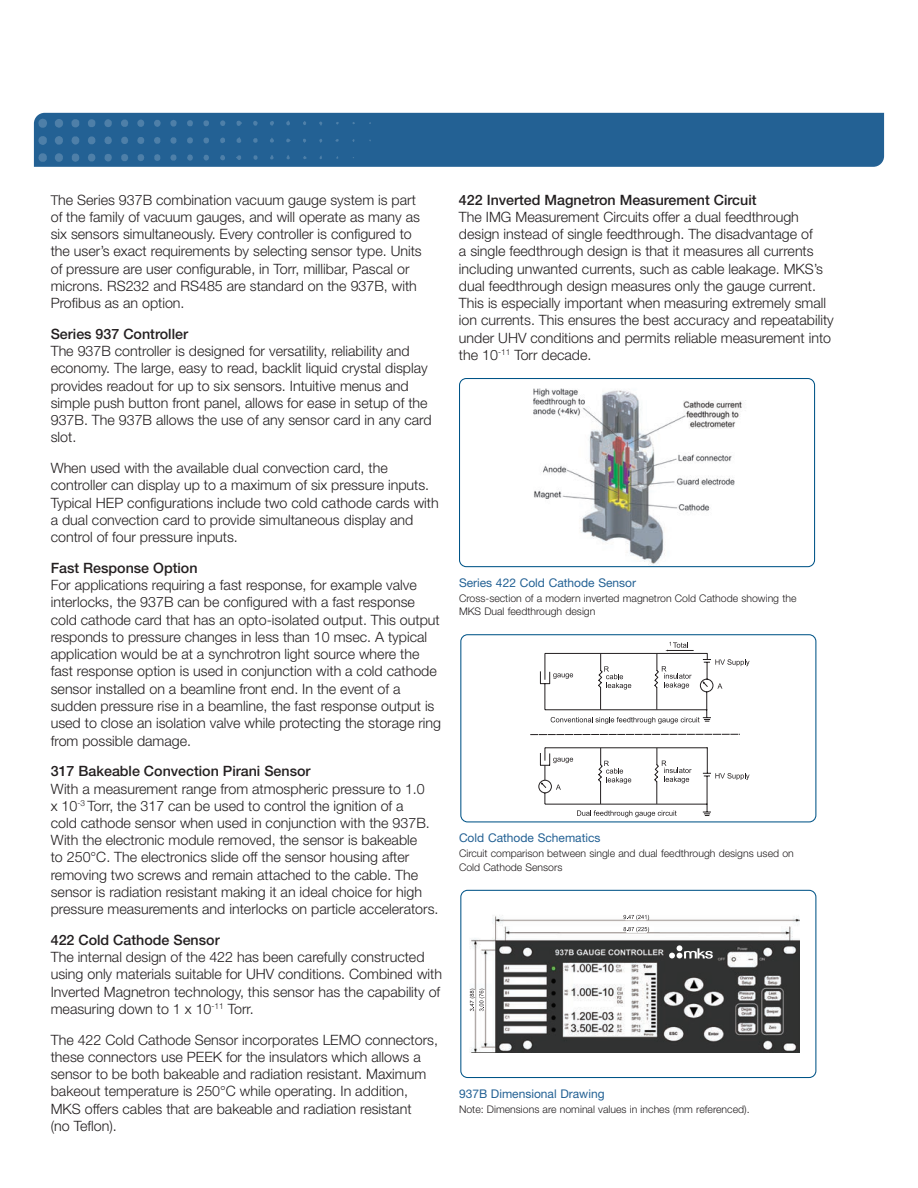
<style>
.page{position:relative;width:918px;height:1188px;background:#fff}
.page>*{position:absolute;margin:0;border:0;box-sizing:border-box;transform-origin:0 0}
.t1{font:300 14.25px/17.2px "Helvetica Neue LT Std";color:#231f20}
.t2{font:500 14.25px "Helvetica Neue LT Std";color:#231f20}
.t3{font:12px "Helvetica Neue LT Std";color:#236194}
.t4{font:300 10.5px/13.5px "Helvetica Neue LT Std";color:#231f20}
.s1{font-size:13.5px}
</style>
<div class="page">
<div style="left:34px;top:113px;width:850px;height:54px;background:#236194"></div>
<img style="left:35px;top:112px;width:341px;height:55px">
<svg style="left:539px;top:642px;width:211px;height:82px"></svg>
<svg style="left:538px;top:747px;width:212px;height:70px"></svg>
<svg style="left:530px;top:734px;width:210px;height:1px"></svg>
<div style="left:460px;top:634px;width:356px;height:188px;border:1px solid #005487;border-radius:7px"></div>
<img style="left:533px;top:388px;width:213px;height:177px">
<div style="left:459px;top:378px;width:356px;height:189px;border:1px solid #005487;border-radius:7px"></div>
<img style="left:470px;top:914px;width:329px;height:139px">
<div style="left:626px;top:912px;width:19px;height:8px;background:#fff"></div>
<div style="left:627px;top:924px;width:20px;height:9px;background:#fff"></div>
<svg style="left:623px;top:915px;width:26px;height:5px"></svg>
<svg style="left:623px;top:927px;width:26px;height:5px"></svg>
<div style="left:469px;top:989px;width:6px;height:20px;border:1px solid #fff"></div>
<svg style="left:470px;top:989px;width:15px;height:22px"></svg>
<svg style="left:669px;top:945px;width:44px;height:14px"></svg>
<div style="left:460px;top:890px;width:356px;height:188px;border:1px solid #005487;border-radius:7px"></div>
<p class="t1" style="left:51px;top:191px;width:373px"><span class="s1">T</span>he Series 937B combination vacuum gauge system is part of the family of vacuum gauges, and will operate as many as six sensors simultaneously. Every controller is configured to the user’s exact requirements by selecting sensor type. Units of pressure are user configurable, in Torr, millibar, Pascal or microns. RS232 and RS485 are standard on the 937B, with Profibus as an option.</p>
<p class="t2" style="left:51px;top:325px;width:139px">Series 937 Controller</p>
<p class="t1" style="left:51px;top:342px;width:382px">The 937B controller is designed for versatility, reliability and economy. The large, easy to read, backlit liquid crystal display provides readout for up to six sensors. Intuitive menus and simple push button front panel, allows for ease in setup of the 937B. The 937B allows the use of any sensor card in any card slot.</p>
<p class="t1" style="left:51px;top:459px;width:390px">When used with the available dual convection card, the controller can display up to a maximum of six pressure inputs.<br>Typical HEP configurations include two cold cathode cards with a dual convection card to provide simultaneous display and control of four pressure inputs.</p>
<p class="t2" style="left:51px;top:559px;width:148px">Fast Response Option</p>
<p class="t1" style="left:51px;top:576px;width:392px">For applications requiring a fast response, for example valve interlocks, the 937B can be configured with a fast response cold cathode card that has an opto-isolated output. This output responds to pressure changes in less than 10 msec. A typical application would be at a synchrotron light source where the fast response option is used in conjunction with a cold cathode sensor installed on a beamline front end. In the event of a sudden pressure rise in a beamline, the fast response output is used to close an isolation valve while protecting the storage ring from possible damage.</p>
<p class="t2" style="left:51px;top:763px;width:261px">317 Bakeable Convection Pirani Sensor</p>
<p class="t1" style="left:51px;top:780px;width:389px">With a measurement range from atmospheric pressure to 1.0<br>x 10<sup>-3</sup> Torr, the 317 can be used to control the ignition of a<br>cold cathode sensor when used in conjunction with the 937B.<br>With the electronic module removed, the sensor is bakeable<br>to 250°C. The electronics slide off the sensor housing after removing two screws and remain attached to the cable. The sensor is radiation resistant making it an ideal choice for high pressure measurements and interlocks on particle accelerators.</p>
<p class="t2" style="left:51px;top:931px;width:170px">422 Cold Cathode Sensor</p>
<p class="t1" style="left:51px;top:948px;width:393px">The internal design of the 422 has been carefully constructed using only materials suitable for UHV conditions. Combined with Inverted Magnetron technology, this sensor has the capability of measuring down to 1 x 10<sup>-11</sup> Torr.</p>
<p class="t1" style="left:51px;top:1031px;width:389px">The 422 Cold Cathode Sensor incorporates LEMO connectors, these connectors use PEEK for the insulators which allows a sensor to be both bakeable and radiation resistant. Maximum bakeout temperature is 250°C while operating. In addition, MKS offers cables that are bakeable and radiation resistant<br>(no Teflon).</p>
<p class="t2" style="left:459px;top:191px;width:299px">422 Inverted Magnetron Measurement Circuit</p>
<p class="t1" style="left:459px;top:208px;width:376px">The IMG Measurement Circuits offer a dual feedthrough design instead of single feedthrough. The disadvantage of<br>a single feedthrough design is that it measures all currents including unwanted currents, such as cable leakage. MKS’s dual feedthrough design measures only the gauge current.<br>This is especially important when measuring extremely small ion currents. This ensures the best accuracy and repeatability under UHV conditions and permits reliable measurement into the 10<sup>-11</sup> Torr decade.</p>
<p class="t3" style="left:459px;top:575px;width:179px">Series 422 Cold Cathode Sensor</p>
<p class="t4" style="left:459px;top:591px;width:339px">Cross-section of a modern inverted magnetron Cold Cathode showing the<br>MKS Dual feedthrough design</p>
<p class="t3" style="left:459px;top:831px;width:143px">Cold Cathode Schematics</p>
<p class="t4" style="left:459px;top:847px;width:336px">Circuit comparison between single and dual feedthrough designs used on<br>Cold Cathode Sensors</p>
<p class="t3" style="left:459px;top:1087px;width:147px">937B Dimensional Drawing</p>
<p class="t4" style="left:459px;top:1102px;width:292px">Note: Dimensions are nominal values in inches (mm referenced).</p>
</div>
